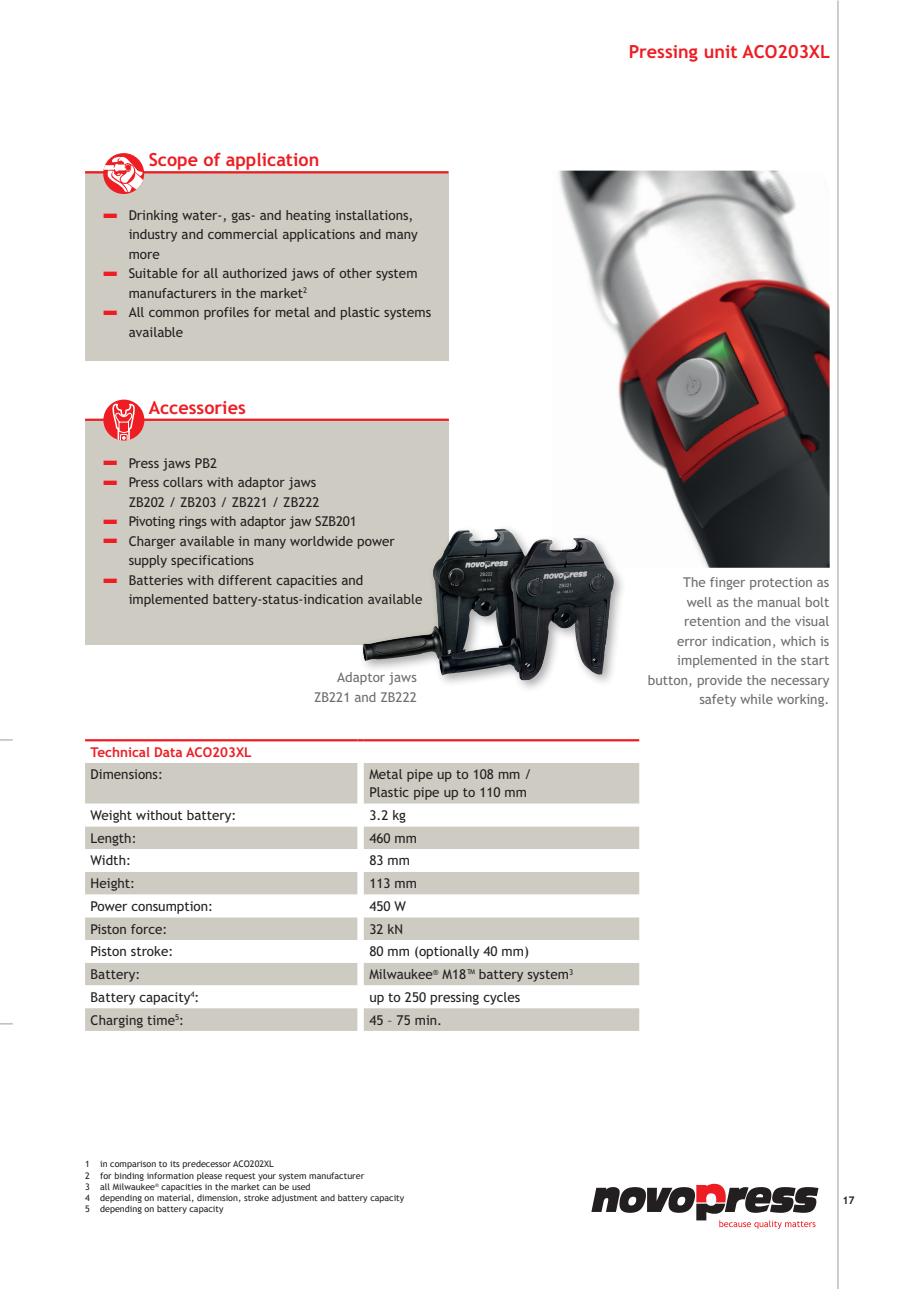
<style>
.page{position:relative;width:919px;height:1289px;background:#fff}
.page>*{position:absolute;margin:0;border:0;box-sizing:border-box;transform-origin:0 0}
.t1{font:700 18px "Trebuchet";color:#ee1d23}
.t2{font:13.5px/19.5px "Trebuchet";color:#231f20}
.t3{font:13.5px/19.5px "Trebuchet";color:#6c6d70;text-align:right}
.t4{font:700 13.5px "Trebuchet";color:#ee1d23}
.t5{font:700 10.5px "Trebuchet";color:#231f20}
.t6{font:9px/11.2px "Trebuchet MS";color:#231f20}
</style>
<div class="page">
<hr style="left:837px;top:0;width:1px;height:1288px;background:#bcbdc0">
<svg style="left:591px;top:1183px;width:227px;height:45px"></svg>
<div style="left:85px;top:171px;width:363px;height:189px;background:#cecbc2"></div>
<hr style="left:85px;top:171px;width:363px;height:2px;background:#ee1d23">
<div style="left:85px;top:418px;width:364px;height:226px;background:#cecbc2"></div>
<hr style="left:85px;top:418px;width:364px;height:3px;background:#ee1d23">
<div style="left:103px;top:399px;width:41px;height:41px;background:#ee1d23;border-radius:50%"></div>
<svg style="left:112px;top:400px;width:23px;height:40px"></svg>
<svg style="left:103px;top:153px;width:41px;height:41px"></svg>
<svg style="left:103px;top:157px;width:41px;height:37px"></svg>
<svg style="left:0;top:1023px;width:13px;height:1px"></svg>
<svg style="left:0;top:739px;width:13px;height:1px"></svg>
<img style="left:558px;top:171px;width:271px;height:396px">
<div style="left:358px;top:524px;width:269px;height:169px;background:#231f20;opacity:.4"></div>
<img style="left:362px;top:529px;width:141px;height:132px">
<div style="left:85px;top:763px;width:554px;height:267px;background:#cecbc2"></div>
<svg style="left:85px;top:803px;width:554px;height:205px"></svg>
<hr style="left:85px;top:739px;width:272px;height:2px;background:#ee1d23">
<svg style="left:357px;top:739px;width:7px;height:2px"></svg>
<hr style="left:364px;top:739px;width:275px;height:2px;background:#ee1d23">
<h1 class="t1" style="left:149px;top:149px;width:172px">Scope of application</h1>
<p class="t2" style="left:129px;top:205px;width:290px;text-indent:-26px"><sup>■</sup> Drinking water-, gas- and heating installations, industry and commercial applications and many more</p>
<p class="t2" style="left:129px;top:264px;width:290px;text-indent:-26px"><sup>■</sup> Suitable for all authorized jaws of other system manufacturers in the market<sup>2</sup></p>
<p class="t2" style="left:129px;top:303px;width:304px;text-indent:-26px"><sup>■</sup> All common profiles for metal and plastic systems available</p>
<h1 class="t1" style="left:149px;top:397px;width:99px">Accessories</h1>
<p class="t2" style="left:103px;top:453px;width:115px"><sup>■</sup> Press jaws PB2</p>
<p class="t2" style="left:103px;top:472px;width:218px;text-align:right"><sup>■</sup> Press collars with adaptor jaws<br>ZB202 / ZB203 / ZB221 / ZB222</p>
<p class="t2" style="left:103px;top:511px;width:255px"><sup>■</sup> Pivoting rings with adaptor jaw SZB201</p>
<p class="t2" style="left:129px;top:531px;width:267px;text-indent:-26px"><sup>■</sup> Charger available in many worldwide power supply specifications</p>
<p class="t2" style="left:129px;top:570px;width:295px;text-indent:-26px"><sup>■</sup> Batteries with different capacities and implemented battery-status-indication available</p>
<p class="t3" style="left:314px;top:667px;width:104px">Adaptor jaws<br>ZB221 and ZB222</p>
<p class="t4" style="left:91px;top:744px;width:162px">Technical Data ACO203XL</p>
<p class="t2" style="left:91px;top:764px;width:74px">Dimensions:</p>
<p class="t2" style="left:369px;top:765px;width:164px;line-height:18px">Metal pipe up to 108 mm /<br>Plastic pipe up to 110 mm</p>
<p class="t2" style="left:91px;top:805px;width:147px">Weight without battery:</p>
<p class="t2" style="left:369px;top:805px;width:38px">3.2 kg</p>
<p class="t2" style="left:91px;top:828px;width:48px">Length:</p>
<p class="t2" style="left:369px;top:828px;width:49px">460 mm</p>
<p class="t2" style="left:91px;top:850px;width:42px">Width:</p>
<p class="t2" style="left:369px;top:850px;width:42px">83 mm</p>
<p class="t2" style="left:91px;top:873px;width:46px">Height:</p>
<p class="t2" style="left:369px;top:873px;width:49px">113 mm</p>
<p class="t2" style="left:91px;top:896px;width:124px">Power consumption:</p>
<p class="t2" style="left:369px;top:896px;width:38px">450 W</p>
<p class="t2" style="left:91px;top:919px;width:78px">Piston force:</p>
<p class="t2" style="left:369px;top:919px;width:35px">32 kN</p>
<p class="t2" style="left:91px;top:941px;width:84px">Piston stroke:</p>
<p class="t2" style="left:369px;top:941px;width:161px">80 mm (optionally 40 mm)</p>
<p class="t2" style="left:91px;top:964px;width:51px">Battery:</p>
<p class="t2" style="left:369px;top:964px;width:205px">Milwaukee<sup>®</sup> M18™ battery system<sup>3</sup></p>
<p class="t2" style="left:91px;top:987px;width:110px">Battery capacity<sup>4</sup>:</p>
<p class="t2" style="left:369px;top:987px;width:152px">up to 250 pressing cycles</p>
<p class="t2" style="left:91px;top:1009px;width:95px">Charging time<sup>5</sup>:</p>
<p class="t2" style="left:369px;top:1009px;width:74px">45 – 75 min.</p>
<p class="t6" style="left:85px;top:1158px;width:321px">1 in comparison to its predecessor ACO202XL<br>2 for binding information please request your system manufacturer<br>3 all Milwaukee<sup>®</sup> capacities in the market can be used<br>4 depending on material, dimension, stroke adjustment and battery capacity 5 depending on battery capacity</p>
<h1 class="t1" style="left:628px;top:41px;width:203px">Pressing unit ACO203XL</h1>
<p class="t3" style="left:647px;top:572px;width:183px">The finger protection as<br>well as the manual bolt retention and the visual<br>error indication, which is implemented in the start button, provide the necessary safety while working.</p>
<p class="t5" style="left:842px;top:1194px;width:14px">17</p>
</div>
